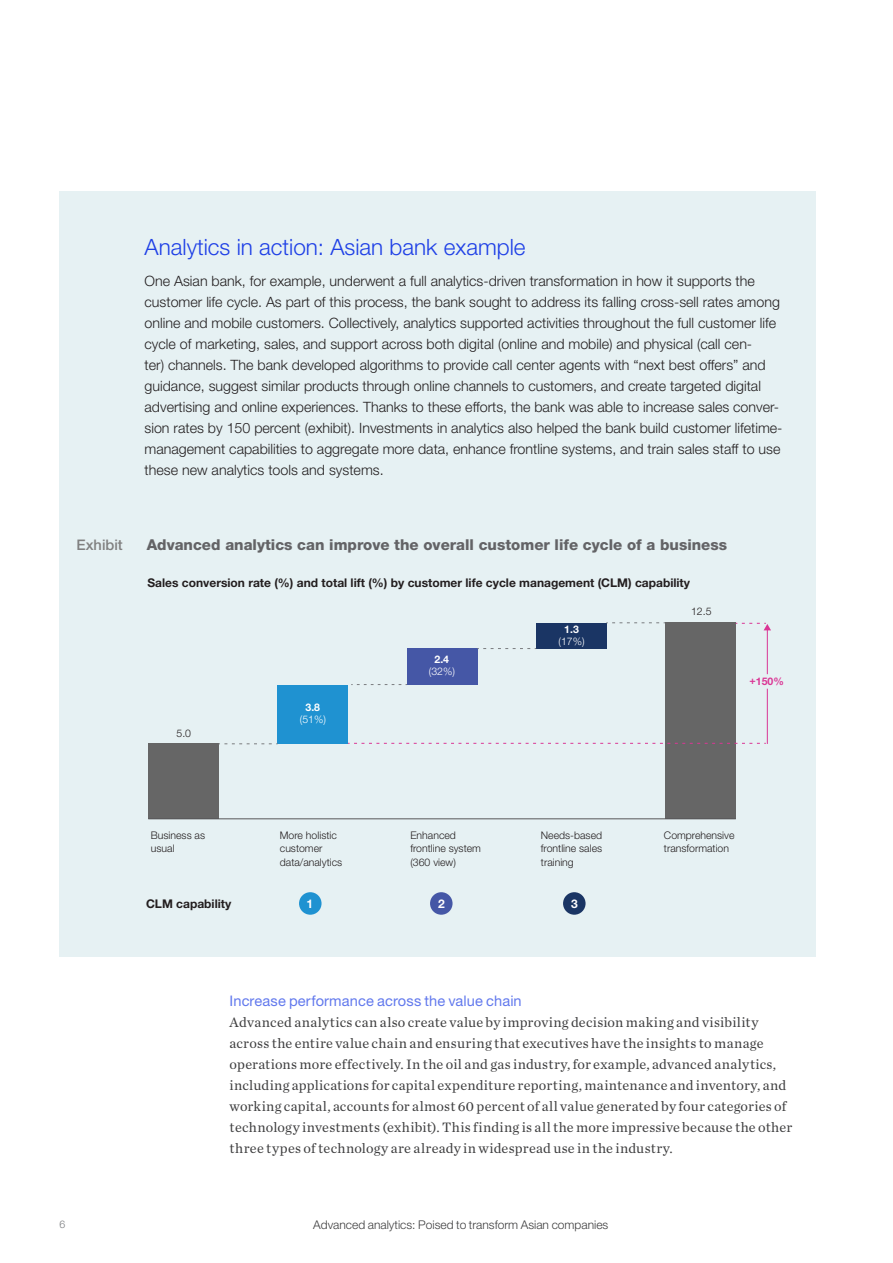
<style>
.page{position:relative;width:893px;height:1263px;background:#fff}
.page>*{position:absolute;margin:0;border:0;box-sizing:border-box;transform-origin:0 0}
.t1{font:300 22.5px "Helvetica Neue LT Std";color:#1f40e6}
.t2{font:800 15px "Helvetica Neue LT Std";color:#636366}
.Heading_-_Level_2{font:14.7px "Helvetica Neue LT Std";letter-spacing:.005em;color:#6279ed}
.Exhibit_headers{font:500 14.7px "Helvetica Neue LT Std";color:#808080}
.t3{font:300 14.25px/21px "Helvetica Neue LT Std";color:#231f20}
.Body_Copy{font:14.25px/21px "Chronicle Text G1";letter-spacing:.02em;color:#3e3e3f}
.t4{font:700 12px "Helvetica Neue LT Std";color:#231e1f}
.t5{font:300 12px "Helvetica Neue LT Std";color:#3e3e3f}
.t6{font:700 12px "Helvetica Neue LT Std";color:#fefcfd}
.t7{font:300 10.5px/13.5px "Helvetica Neue LT Std";color:#231e1f}
.t8{font:300 10.5px/12px "Helvetica Neue LT Std";color:#fff;text-align:center}
.t9{font:700 10.5px "Helvetica Neue LT Std";color:#da3695}
.t10{font:300 10.5px "Helvetica Neue LT Std";color:#7a7c7f}
.s1{font-weight:700}
</style>
<div class="page">
<div style="left:60px;top:191px;width:756px;height:766px;background:#e6f1f3"></div>
<div style="left:148px;top:744px;width:71px;height:75px;background:#666"></div>
<div style="left:277px;top:685px;width:71px;height:58px;background:#1f92d1"></div>
<div style="left:407px;top:648px;width:70px;height:36px;background:#4557a6"></div>
<div style="left:536px;top:623px;width:71px;height:25px;background:#1a3564"></div>
<div style="left:665px;top:622px;width:71px;height:197px;background:#666"></div>
<hr style="left:148px;top:818px;width:588px;height:1px;background:#575759">
<svg style="left:219px;top:743px;width:59px;height:1px"></svg>
<svg style="left:351px;top:684px;width:56px;height:1px"></svg>
<svg style="left:477px;top:648px;width:59px;height:1px"></svg>
<svg style="left:606px;top:622px;width:59px;height:1px"></svg>
<div style="left:299px;top:892px;width:23px;height:23px;background:#1f92d1;border-radius:50%"></div>
<div style="left:430px;top:892px;width:23px;height:23px;background:#4557a6;border-radius:50%"></div>
<div style="left:563px;top:892px;width:23px;height:23px;background:#1a3564;border-radius:50%"></div>
<svg style="left:348px;top:743px;width:418px;height:1px"></svg>
<hr style="left:767px;top:629px;width:1px;height:45px;background:#da3695">
<svg style="left:736px;top:623px;width:35px;height:7px"></svg>
<hr style="left:767px;top:689px;width:1px;height:55px;background:#da3695">
<p class="t1" style="left:145px;top:233px;width:382px">Analytics in action: Asian bank example</p>
<p class="t3" style="left:145px;top:271px;width:639px">One Asian bank, for example, underwent a full analytics-driven transformation in how it supports the customer life cycle. As part of this process, the bank sought to address its falling cross-sell rates among online and mobile customers. Collectively, analytics supported activities throughout the full customer life cycle of marketing, sales, and support across both digital (online and mobile) and physical (call cen-<br>ter) channels. The bank developed algorithms to provide call center agents with “next best offers” and guidance, suggest similar products through online channels to customers, and create targeted digital advertising and online experiences. Thanks to these efforts, the bank was able to increase sales conver&shy;sion rates by 150 percent (exhibit). Investments in analytics also helped the bank build customer lifetime&shy;management capabilities to aggregate more data, enhance frontline systems, and train sales staff to use these new analytics tools and systems.</p>
<h6 class="Exhibit_headers" style="left:77px;top:535px;width:48px">Exhibit</h6>
<p class="t2" style="left:61px;top:536px;width:68px">Exhibit 3</p>
<p class="t2" style="left:147px;top:536px;width:582px">Advanced analytics can improve the overall customer life cycle of a business</p>
<p class="t4" style="left:148px;top:575px;width:544px">Sales conversion rate (%) and total lift (%) by customer life cycle management (CLM) capability</p>
<p class="t7" style="left:177px;top:726px;width:16px">5.0</p>
<p class="t8" style="left:300px;top:701px;width:28px"><span class="s1">3.8 </span>(51%)</p>
<p class="t8" style="left:429px;top:653px;width:28px"><span class="s1">2.4 </span>(32%)</p>
<p class="t8" style="left:559px;top:623px;width:28px"><span class="s1">1.3 </span>(17%)</p>
<p class="t7" style="left:691px;top:605px;width:22px">12.5</p>
<p class="t9" style="left:750px;top:675px;width:36px">+150%</p>
<p class="t7" style="left:151px;top:828px;width:56px">Business as usual</p>
<p class="t7" style="left:280px;top:828px;width:64px">More holistic customer data/analytics</p>
<p class="t7" style="left:410px;top:828px;width:72px">Enhanced frontline system (360 view)</p>
<p class="t7" style="left:541px;top:828px;width:63px;text-align:justify">Needs-based frontline sales training</p>
<p class="t7" style="left:664px;top:828px;width:72px">Comprehensive transformation</p>
<p class="t6" style="left:307px;top:896px;width:8px">1</p>
<p class="t6" style="left:438px;top:896px;width:8px">2</p>
<p class="t6" style="left:571px;top:896px;width:8px">3</p>
<p class="t4" style="left:146px;top:896px;width:87px">CLM capability</p>
<h4 class="Heading_-_Level_2" style="left:230px;top:991px;width:294px">Increase performance across the value chain</h4>
<p class="Body_Copy" style="left:230px;top:1010px;width:564px">Advanced analytics can also create value by improving decision making and visibility across the entire value chain and ensuring that executives have the insights to manage operations more effectively. In the oil and gas industry, for example, advanced analytics, including applications for capital expenditure reporting, maintenance and inventory, and working capital, accounts for almost 60 percent of all value generated by four categories of technology investments (exhibit). This finding is all the more impressive because the other three types of technology are already in widespread use in the industry.</p>
<p class="t10" style="left:60px;top:1218px;width:7px">6</p>
<p class="t5" style="left:313px;top:1217px;width:297px">Advanced analytics: Poised to transform Asian companies</p>
</div>
